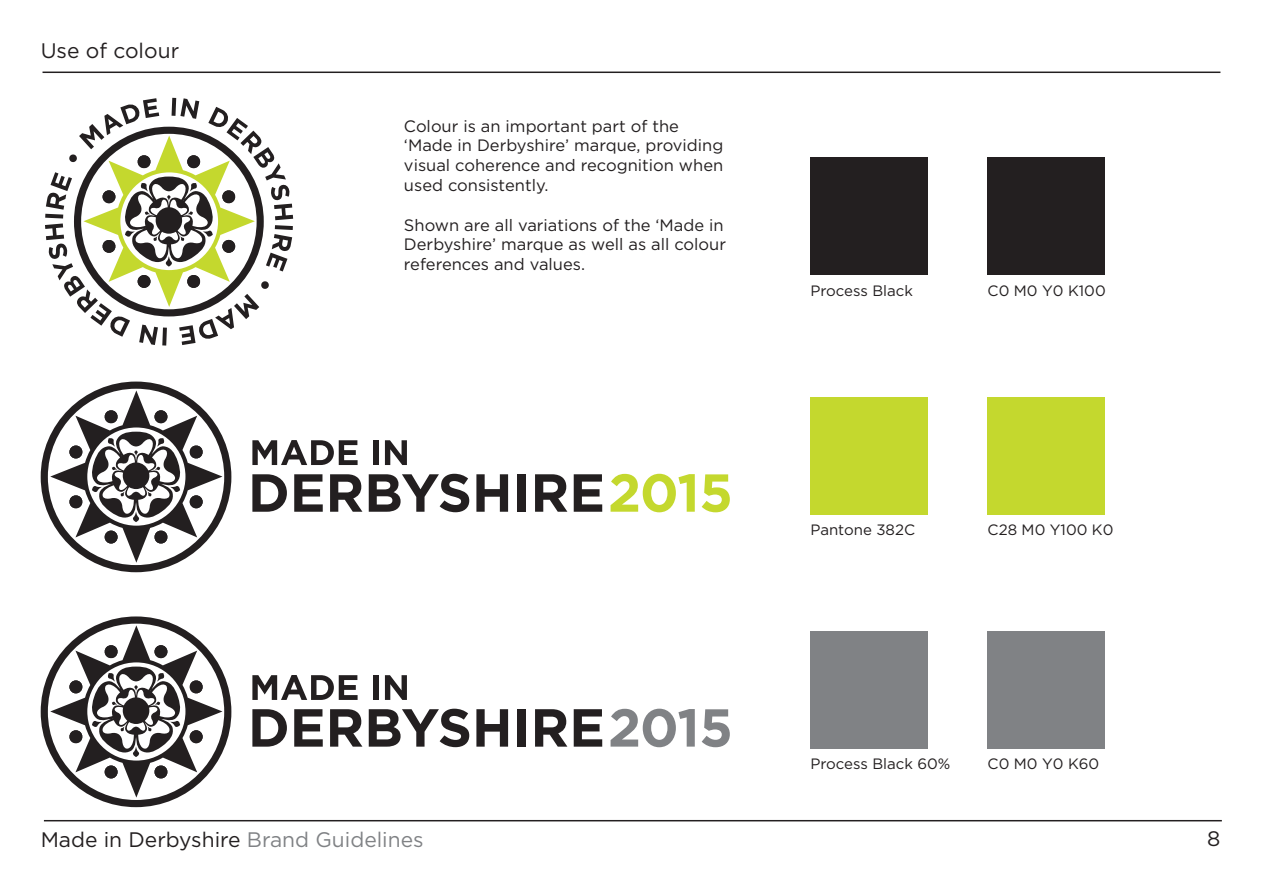
<style>
.page{position:relative;width:1263px;height:893px;background:#fff}
.page>*{position:absolute;margin:0;border:0;box-sizing:border-box;transform-origin:0 0}
.t1{font:21px "Gotham";color:#231f20}
.t2{font:16.5px/19.8px "Gotham";color:#231f20}
.t3{font:15px "Gotham";color:#231f20}
.s1{color:#808285}
</style>
<div class="page">
<hr style="left:44px;top:820px;width:1178px;height:1px;background:#231f20">
<hr style="left:43px;top:72px;width:1177px;height:1px;background:#231f20">
<svg style="left:252px;top:440px;width:106px;height:25px"></svg>
<div style="left:373px;top:440px;width:6px;height:25px;background:#231f20"></div>
<svg style="left:385px;top:440px;width:22px;height:25px"></svg>
<svg style="left:252px;top:474px;width:35px;height:38px"></svg>
<svg style="left:294px;top:474px;width:29px;height:38px"></svg>
<svg style="left:330px;top:474px;width:32px;height:38px"></svg>
<svg style="left:369px;top:474px;width:100px;height:38px"></svg>
<svg style="left:476px;top:474px;width:32px;height:38px"></svg>
<div style="left:517px;top:474px;width:9px;height:38px;background:#231f20"></div>
<svg style="left:535px;top:474px;width:32px;height:38px"></svg>
<svg style="left:574px;top:474px;width:28px;height:38px"></svg>
<svg style="left:610px;top:474px;width:85px;height:38px"></svg>
<svg style="left:702px;top:474px;width:28px;height:38px"></svg>
<svg style="left:41px;top:382px;width:190px;height:190px"></svg>
<svg style="left:45px;top:98px;width:248px;height:248px"></svg>
<svg style="left:252px;top:675px;width:106px;height:25px"></svg>
<div style="left:373px;top:675px;width:6px;height:25px;background:#231f20"></div>
<svg style="left:385px;top:675px;width:22px;height:25px"></svg>
<svg style="left:252px;top:709px;width:35px;height:38px"></svg>
<svg style="left:294px;top:709px;width:29px;height:38px"></svg>
<svg style="left:330px;top:709px;width:32px;height:38px"></svg>
<svg style="left:369px;top:709px;width:100px;height:38px"></svg>
<svg style="left:476px;top:709px;width:32px;height:38px"></svg>
<div style="left:517px;top:709px;width:9px;height:38px;background:#231f20"></div>
<svg style="left:535px;top:709px;width:32px;height:38px"></svg>
<svg style="left:574px;top:709px;width:28px;height:38px"></svg>
<svg style="left:610px;top:709px;width:85px;height:38px"></svg>
<svg style="left:702px;top:709px;width:28px;height:38px"></svg>
<svg style="left:41px;top:616px;width:190px;height:191px"></svg>
<div style="left:810px;top:158px;width:118px;height:117px;background:#231f20"></div>
<div style="left:810px;top:397px;width:118px;height:117px;background:#c4d82e"></div>
<div style="left:810px;top:631px;width:118px;height:118px;background:#808285"></div>
<div style="left:988px;top:158px;width:117px;height:117px;background:#231f20"></div>
<div style="left:988px;top:397px;width:117px;height:117px;background:#c4d82e"></div>
<div style="left:988px;top:631px;width:117px;height:118px;background:#808285"></div>
<p class="t1" style="left:41px;top:39px;width:140px">Use of colour</p>
<p class="t2" style="left:404px;top:116px;width:321px">Colour is an important part of the ‘Made in Derbyshire’ marque, providing visual coherence and recognition when used consistently.</p>
<p class="t2" style="left:404px;top:215px;width:324px">Shown are all variations of the ‘Made in<br>Derbyshire’ marque as well as all colour references and values.</p>
<p class="t3" style="left:810px;top:282px;width:104px">Process Black</p>
<p class="t3" style="left:988px;top:282px;width:120px">C0 M0 Y0 K100</p>
<p class="t1" style="left:41px;top:828px;width:384px">Made in Derbyshire <span class="s1">Brand Guidelines</span></p>
<p class="t3" style="left:810px;top:521px;width:106px">Pantone 382C</p>
<p class="t3" style="left:988px;top:521px;width:127px">C28 M0 Y100 K0</p>
<p class="t3" style="left:810px;top:756px;width:141px">Process Black 60%</p>
<p class="t3" style="left:988px;top:756px;width:113px">C0 M0 Y0 K60</p>
<p class="t1" style="left:1207px;top:827px;width:15px">8</p>
</div>
